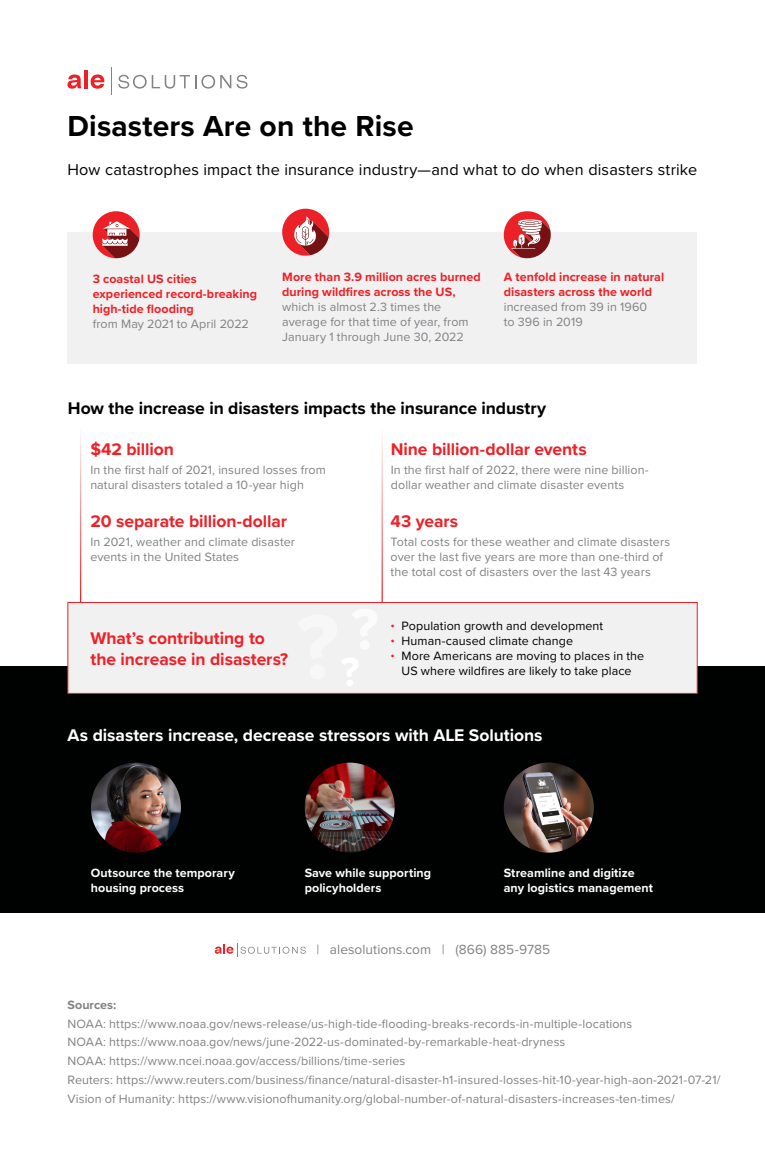
<style>
.page{position:relative;width:765px;height:1170px;background:#fff}
.page>*{position:absolute;margin:0;border:0;box-sizing:border-box;transform-origin:0 0}
.t1{font:700 30px "Proxima Nova";letter-spacing:.005em;color:#000101}
.t2{font:700 17.5px/21px "Proxima Nova";letter-spacing:-.005em;color:#ed2127}
.t3{font:700 17.5px "Proxima Nova";letter-spacing:-.005em;color:#fff}
.t4{font:700 17.5px "Proxima Nova";letter-spacing:-.005em;color:#000}
.t5{font:16.25px "Proxima Nova";letter-spacing:.01em;color:#000}
.t6{font:13.75px "Proxima Nova";color:#818285}
.t7{font:12.5px/15px "Proxima Nova";letter-spacing:.005em;color:#818285}
.t8{font:700 12.5px/15px "Proxima Nova";letter-spacing:.005em;color:#ed2127}
.t9{font:12.5px/15px "Proxima Nova";letter-spacing:.005em;color:#000;text-align:center}
.t10{font:700 12.5px/15px "Proxima Nova";letter-spacing:.005em;color:#fff}
.t11{font:700 12.5px "Proxima Nova";letter-spacing:.005em;color:#818285}
.s1{color:#ed2127}
</style>
<div class="page">
<div style="left:0;top:667px;width:765px;height:246px;background:#000101"></div>
<div style="left:68px;top:232px;width:629px;height:132px;background:#f1f1f2"></div>
<div style="left:68px;top:602px;width:630px;height:92px;background:#f1f1f2;border:1px solid #ed2127"></div>
<svg style="left:68px;top:74px;width:13px;height:15px"></svg>
<hr style="left:84px;top:70px;width:4px;height:18px;background:#ec2027">
<svg style="left:91px;top:74px;width:13px;height:15px"></svg>
<svg style="left:118px;top:75px;width:113px;height:14px"></svg>
<svg style="left:237px;top:75px;width:10px;height:14px"></svg>
<svg style="left:111px;top:68px;width:1px;height:27px"></svg>
<svg style="left:282px;top:209px;width:47px;height:47px"></svg>
<svg style="left:504px;top:211px;width:47px;height:47px"></svg>
<svg style="left:93px;top:211px;width:47px;height:47px"></svg>
<svg style="left:215px;top:943px;width:91px;height:14px"></svg>
<img style="left:91px;top:763px;width:90px;height:90px;border-radius:45px">
<img style="left:305px;top:763px;width:90px;height:90px;border-radius:45px">
<hr style="left:80px;top:427px;width:1px;height:175px;background:#ed2127">
<hr style="left:382px;top:427px;width:1px;height:175px;background:#ed2127">
<img style="left:504px;top:763px;width:90px;height:90px;border-radius:45px">
<h1 class="t1" style="left:68px;top:104px;width:348px">Disasters Are on the Rise</h1>
<h3 class="t5" style="left:68px;top:158px;width:631px">How catastrophes impact the insurance industry—and what to do when disasters strike</h3>
<p class="t8" style="left:93px;top:271px;width:166px">3 coastal US cities experienced record-breaking high-tide flooding</p>
<p class="t7" style="left:93px;top:315px;width:158px">from May 2021 to April 2022</p>
<p class="t8" style="left:282px;top:269px;width:200px">More than 3.9 million acres burned during wildfires across the US,</p>
<p class="t7" style="left:282px;top:299px;width:188px">which is almost 2.3 times the average for that time of year, from<br>January 1 through June 30, 2022</p>
<p class="t8" style="left:504px;top:269px;width:162px">A tenfold increase in natural disasters across the world</p>
<p class="t7" style="left:504px;top:299px;width:145px">increased from 39 in 1960 to 396 in 2019</p>
<h2 class="t4" style="left:68px;top:396px;width:480px">How the increase in disasters impacts the insurance industry</h2>
<h2 class="t2" style="left:90px;top:438px;width:85px">$42 billion</h2>
<p class="t7" style="left:90px;top:461px;width:237px">In the first half of 2021, insured losses from natural disasters totaled a 10-year high</p>
<h2 class="t2" style="left:90px;top:510px;width:198px">20 separate billion-dollar</h2>
<p class="t7" style="left:90px;top:534px;width:206px">In 2021, weather and climate disaster events in the United States</p>
<h2 class="t2" style="left:90px;top:628px;width:199px">What’s contributing to the increase in disasters?</h2>
<h2 class="t2" style="left:391px;top:438px;width:198px">Nine billion-dollar events</h2>
<p class="t7" style="left:391px;top:461px;width:259px">In the first half of 2022, there were nine billion&shy;dollar weather and climate disaster events</p>
<h2 class="t2" style="left:391px;top:510px;width:69px">43 years</h2>
<p class="t7" style="left:391px;top:534px;width:281px">Total costs for these weather and climate disasters over the last five years are more than one-third of the total cost of disasters over the last 43 years</p>
<p class="t9" style="left:391px;top:618px;width:214px"><span class="s1">•</span> Population growth and development</p>
<p class="t9" style="left:391px;top:633px;width:184px"><span class="s1">•</span> Human-caused climate change</p>
<p class="t9" style="left:391px;top:648px;width:255px"><span class="s1">•</span> More Americans are moving to places in the<br>US where wildfires are likely to take place</p>
<h2 class="t3" style="left:68px;top:723px;width:477px">As disasters increase, decrease stressors with ALE Solutions</h2>
<p class="t10" style="left:91px;top:865px;width:145px">Outsource the temporary housing process</p>
<p class="t10" style="left:305px;top:865px;width:128px">Save while supporting policyholders</p>
<p class="t10" style="left:504px;top:865px;width:151px">Streamline and digitize any logistics management</p>
<p class="t6" style="left:316px;top:939px;width:235px">| alesolutions.com | (866) 885-9785</p>
<p class="t11" style="left:68px;top:995px;width:50px">Sources:</p>
<p class="t7" style="left:68px;top:1013px;width:654px;line-height:18.8px">NOAA: https://www.noaa.gov/news-release/us-high-tide-flooding-breaks-records-in-multiple-locations<br>NOAA: https://www.noaa.gov/news/june-2022-us-dominated-by-remarkable-heat-dryness<br>NOAA: https://www.ncei.noaa.gov/access/billions/time-series<br>Reuters: https://www.reuters.com/business/finance/natural-disaster-h1-insured-losses-hit-10-year-high-aon-2021-07-21/ Vision of Humanity: https://www.visionofhumanity.org/global-number-of-natural-disasters-increases-ten-times/</p>
</div>
